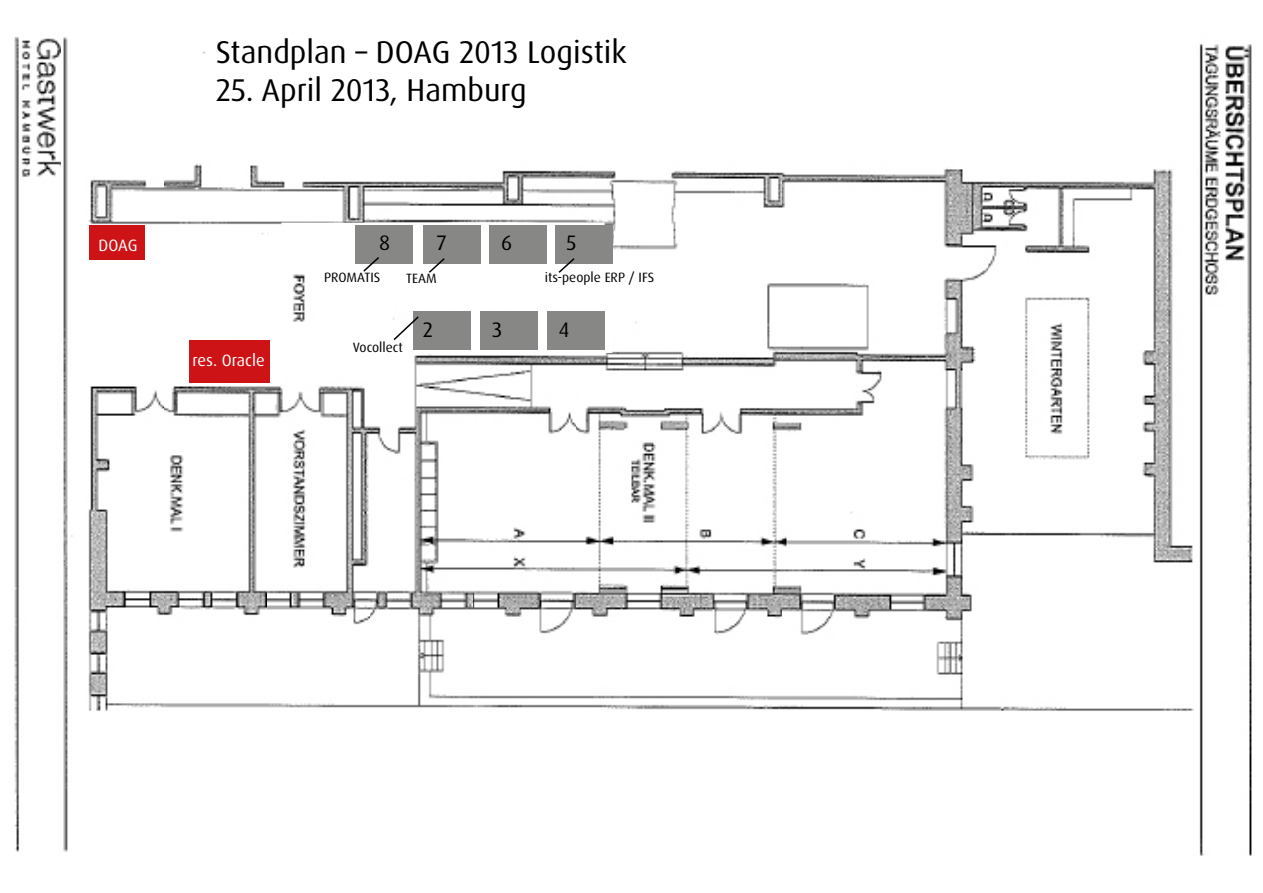
<style>
.page{position:relative;width:1263px;height:893px;background:#fff}
.page>*{position:absolute;margin:0;border:0;box-sizing:border-box;transform-origin:0 0}
.t1{font:31.5px "Dax Pro";color:#000}
.t2{font:21px "Dax Pro";color:#000}
.t3{font:16.5px "Dax Pro";color:#fff}
.t4{font:13.5px "Dax Pro";color:#000}
</style>
<div class="page">
<img style="left:14px;top:37px;width:1238px;height:819px">
<div style="left:189px;top:340px;width:81px;height:43px;background:#cd1316"></div>
<div style="left:281px;top:223px;width:323px;height:44px;background:#fff"></div>
<div style="left:406px;top:308px;width:206px;height:45px;background:#fff"></div>
<div style="left:489px;top:225px;width:58px;height:39px;background:#878786"></div>
<div style="left:413px;top:311px;width:58px;height:39px;background:#878786"></div>
<div style="left:480px;top:311px;width:58px;height:39px;background:#878786"></div>
<div style="left:547px;top:311px;width:57px;height:39px;background:#878786"></div>
<div style="left:555px;top:225px;width:57px;height:39px;background:#878786"></div>
<div style="left:423px;top:225px;width:57px;height:39px;background:#878786"></div>
<div style="left:356px;top:225px;width:57px;height:39px;background:#878786"></div>
<svg style="left:362px;top:257px;width:19px;height:16px"></svg>
<svg style="left:392px;top:315px;width:27px;height:27px"></svg>
<svg style="left:427px;top:258px;width:19px;height:16px"></svg>
<div style="left:89px;top:225px;width:56px;height:34px;background:#cd1316"></div>
<svg style="left:557px;top:258px;width:19px;height:16px"></svg>
<p class="t3" style="left:99px;top:234px;width:41px">DOAG</p>
<p class="t1" style="left:216px;top:32px;width:412px">Standplan – DOAG 2013 Logistik</p>
<p class="t1" style="left:216px;top:70px;width:312px">25. April 2013, Hamburg</p>
<p class="t2" style="left:379px;top:230px;width:13px">8</p>
<p class="t2" style="left:437px;top:230px;width:11px">7</p>
<p class="t2" style="left:501px;top:230px;width:13px">6</p>
<p class="t2" style="left:566px;top:230px;width:11px">5</p>
<p class="t3" style="left:192px;top:350px;width:74px">res. Oracle</p>
<p class="t4" style="left:324px;top:269px;width:58px">PROMATIS</p>
<p class="t4" style="left:406px;top:270px;width:32px">TEAM</p>
<p class="t4" style="left:545px;top:269px;width:111px">its-people ERP / IFS</p>
<p class="t2" style="left:423px;top:316px;width:12px">2</p>
<p class="t2" style="left:492px;top:316px;width:11px">3</p>
<p class="t2" style="left:559px;top:316px;width:12px">4</p>
<p class="t4" style="left:353px;top:338px;width:52px">Vocollect</p>
</div>
